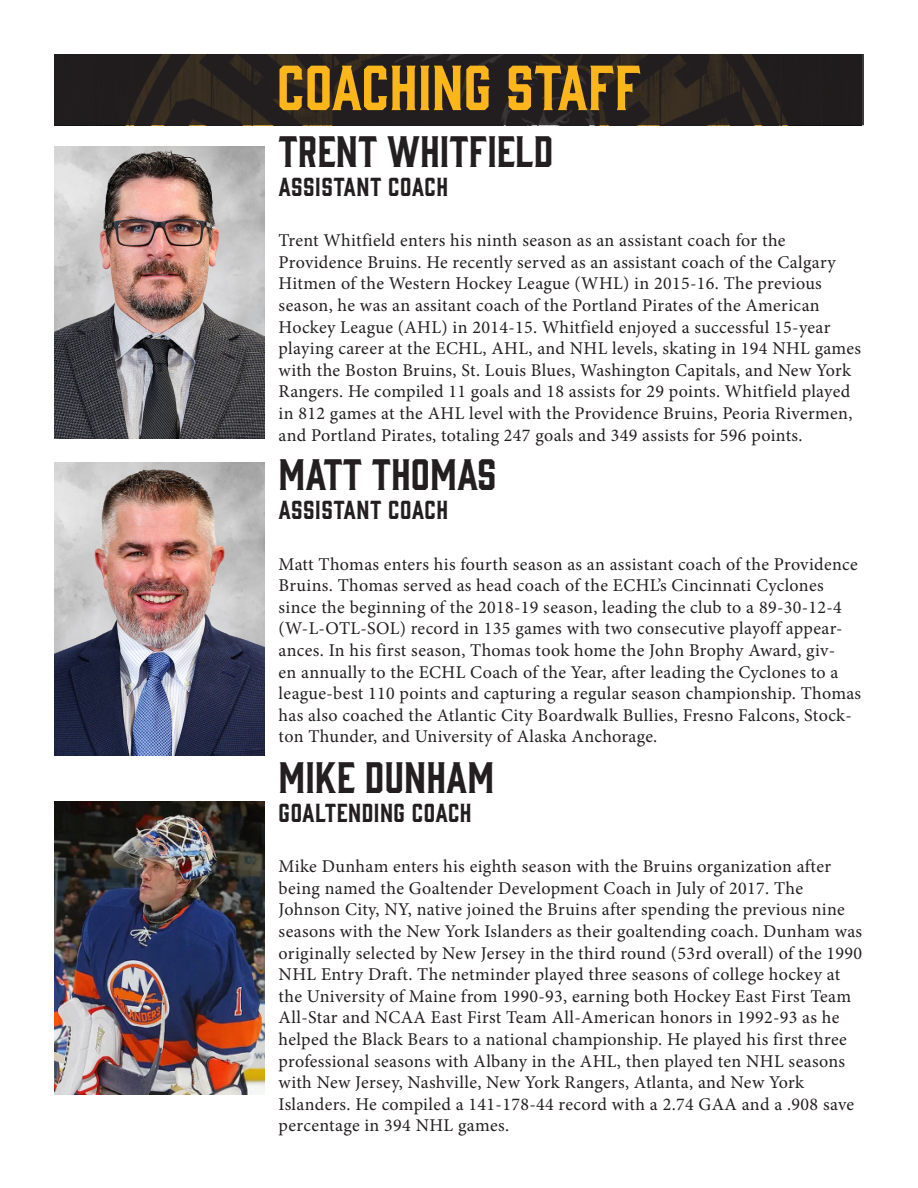
<style>
.page{position:relative;width:918px;height:1188px;background:#fff}
.page>*{position:absolute;margin:0;border:0;box-sizing:border-box;transform-origin:0 0}
.t1{font:58.5px "Gin";color:#fcb61c}
.t2{font:40.5px "Gin";color:#231f20}
.t3{font:24px "Gin";letter-spacing:.02em;color:#231f20}
.t4{font:18px/21.6px "Minion Pro";letter-spacing:.02em;color:#231f20}
</style>
<div class="page">
<svg style="left:57px;top:57px;width:804px;height:65px;background:#26211f"></svg>
<div style="left:54px;top:54px;width:810px;height:71px;border:2px solid #231f20"></div>
<img style="left:54px;top:462px;width:211px;height:293px">
<img style="left:54px;top:146px;width:211px;height:293px">
<img style="left:54px;top:802px;width:211px;height:293px">
<p class="t1" style="left:277px;top:47px;width:366px">COACHING STAFF</p>
<p class="t2" style="left:279px;top:123px;width:276px">TRENT WHITFIELD</p>
<p class="t3" style="left:279px;top:170px;width:171px">ASSISTANT COACH</p>
<p class="t4" style="left:279px;top:230px;width:584px">Trent Whitfield enters his ninth season as an assistant coach for the Providence Bruins. He recently served as an assistant coach of the Calgary Hitmen of the Western Hockey League (WHL) in 2015-16. The previous season, he was an assitant coach of the Portland Pirates of the American Hockey League (AHL) in 2014-15. Whitfield enjoyed a successful 15-year playing career at the ECHL, AHL, and NHL levels, skating in 194 NHL games with the Boston Bruins, St. Louis Blues, Washington Capitals, and New York Rangers. He compiled 11 goals and 18 assists for 29 points. Whitfield played in 812 games at the AHL level with the Providence Bruins, Peoria Rivermen, and Portland Pirates, totaling 247 goals and 349 assists for 596 points.</p>
<p class="t2" style="left:279px;top:447px;width:220px">MATT THOMAS</p>
<p class="t3" style="left:279px;top:493px;width:171px">ASSISTANT COACH</p>
<p class="t4" style="left:279px;top:553px;width:584px">Matt Thomas enters his fourth season as an assistant coach of the Providence Bruins. Thomas served as head coach of the ECHL’s Cincinnati Cyclones since the beginning of the 2018-19 season, leading the club to a 89-30-12-4 (W-L-OTL-SOL) record in 135 games with two consecutive playoff appear&shy;ances. In his first season, Thomas took home the John Brophy Award, giv-<br>en annually to the ECHL Coach of the Year, after leading the Cyclones to a league-best 110 points and capturing a regular season championship. Thomas has also coached the Atlantic City Boardwalk Bullies, Fresno Falcons, Stock&shy;ton Thunder, and University of Alaska Anchorage.</p>
<p class="t2" style="left:279px;top:749px;width:217px">MIKE DUNHAM</p>
<p class="t3" style="left:279px;top:796px;width:195px">GOALTENDING COACH</p>
<p class="t4" style="left:279px;top:856px;width:585px">Mike Dunham enters his eighth season with the Bruins organization after being named the Goaltender Development Coach in July of 2017. The Johnson City, NY, native joined the Bruins after spending the previous nine seasons with the New York Islanders as their goaltending coach. Dunham was originally selected by New Jersey in the third round (53rd overall) of the 1990<br>NHL Entry Draft. The netminder played three seasons of college hockey at the University of Maine from 1990-93, earning both Hockey East First Team All-Star and NCAA East First Team All-American honors in 1992-93 as he helped the Black Bears to a national championship. He played his first three professional seasons with Albany in the AHL, then played ten NHL seasons with New Jersey, Nashville, New York Rangers, Atlanta, and New York Islanders. He compiled a 141-178-44 record with a 2.74 GAA and a .908 save percentage in 394 NHL games.</p>
</div>
